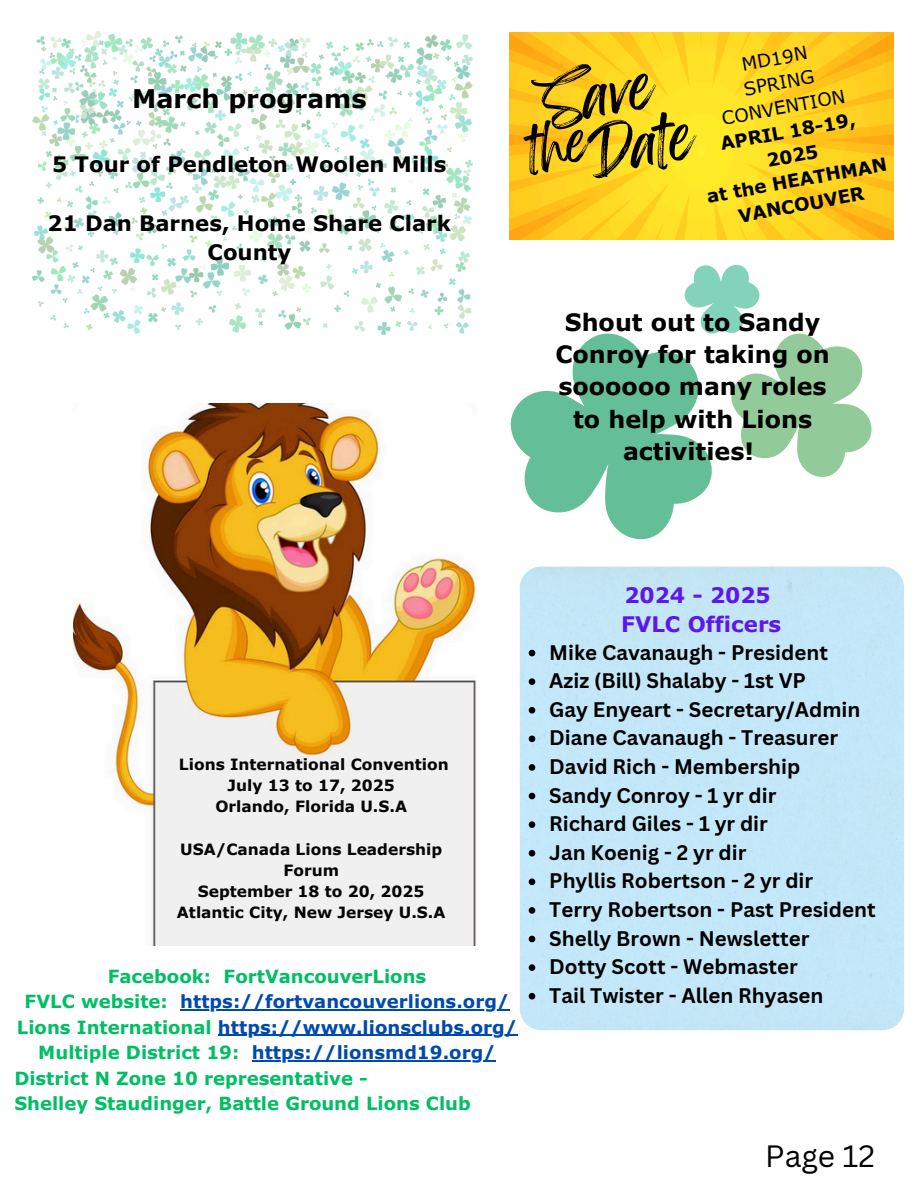
<style>
.page{position:relative;width:918px;height:1188px;background:#fff}
.page>*{position:absolute;margin:0;border:0;box-sizing:border-box;transform-origin:0 0}
.t1{font:54.75px "Feeling Passionate";color:#000}
.t2{font:30px "Canva Sans";color:#000}
.t3{font:700 25.65px "Verdana Pro";color:#000}
.t4{font:700 23.85px/32.4px "Verdana Pro";color:#000;text-align:center}
.t5{font:700 21.3px/29.4px "Verdana Pro";color:#000;text-align:center}
.t6{font:700 21.3px/29px "Verdana Pro";color:#5e17eb}
.t7{font:700 20.55px "Canva Sans";color:#000}
.t8{font:700 18.3px/24.8px "Verdana Pro";color:#000;text-align:center}
.t9{font:18.3px "Verdana Pro";color:#000}
.t10{font:700 18.15px/25px "Verdana Pro";color:#00bf63}
.t11{font:700 18.15px "Verdana Pro";color:#004aad}
.t12{font:700 15.45px/21.1px "Verdana Pro";color:#070404;text-align:center}
.s1{color:#00bf63}
</style>
<div class="page">
<img style="left:73px;top:403px;width:403px;height:543px">
<img style="left:509px;top:33px;width:385px;height:207px">
<img style="left:33px;top:32px;width:440px;height:303px">
<svg style="left:510px;top:333px;width:200px;height:207px;fill:#64bf98"></svg>
<svg style="left:684px;top:264px;width:188px;height:217px"></svg>
<svg style="left:529px;top:650px;width:6px;height:6px"></svg>
<svg style="left:529px;top:678px;width:6px;height:7px"></svg>
<svg style="left:529px;top:707px;width:6px;height:7px"></svg>
<svg style="left:529px;top:736px;width:6px;height:6px"></svg>
<svg style="left:529px;top:764px;width:6px;height:7px"></svg>
<svg style="left:529px;top:793px;width:6px;height:6px"></svg>
<svg style="left:529px;top:821px;width:6px;height:7px"></svg>
<svg style="left:529px;top:850px;width:6px;height:7px"></svg>
<svg style="left:529px;top:879px;width:6px;height:6px"></svg>
<svg style="left:529px;top:907px;width:6px;height:7px"></svg>
<svg style="left:529px;top:936px;width:6px;height:6px"></svg>
<svg style="left:529px;top:964px;width:6px;height:7px"></svg>
<svg style="left:529px;top:993px;width:6px;height:6px"></svg>
<hr style="left:180px;top:1009px;width:329px;height:1px;background:#004aad">
<hr style="left:252px;top:1060px;width:244px;height:1px;background:#004aad">
<hr style="left:218px;top:1035px;width:299px;height:1px;background:#004aad">
<svg style="left:521px;top:117px;width:73px;height:59px"></svg>
<p class="t3" style="left:132px;top:82px;width:236px">March programs</p>
<p class="t5" style="left:52px;top:149px;width:396px">5 Tour of Pendleton Woolen Mills</p>
<p class="t5" style="left:48px;top:208px;width:405px">21 Dan Barnes, Home Share Clark<br>County</p>
<p class="t9" style="left:740px;top:53px;width:68px;rotate:-10deg">MD19N</p>
<p class="t9" style="left:742px;top:77px;width:73px;rotate:-10deg">SPRING</p>
<p class="t1" style="left:535px;top:60px;width:114px;rotate:-10deg">Save</p>
<p class="t9" style="left:720px;top:106px;width:127px;rotate:-10deg">CONVENTION</p>
<p class="t1" style="left:581px;top:110px;width:108px;rotate:-10deg">Date</p>
<p class="t8" style="left:718px;top:130px;width:138px;rotate:-10deg">APRIL 18-19,<br>2025</p>
<p class="t8" style="left:705px;top:183px;width:184px;rotate:-10deg">at the HEATHMAN</p>
<p class="t8" style="left:736px;top:203px;width:129px;rotate:-10deg">VANCOUVER</p>
<p class="t4" style="left:555px;top:305px;width:276px">Shout out to Sandy<br>Conroy for taking on soooooo many roles to help with Lions activities!</p>
<p class="t12" style="left:179px;top:754px;width:271px">Lions International Convention</p>
<h4 class="t12" style="left:228px;top:775px;width:169px">July 13 to 17, 2025</h4>
<h5 class="t12" style="left:215px;top:796px;width:193px">Orlando, Florida U.S.A</h5>
<h5 class="t12" style="left:180px;top:838px;width:264px">USA/Canada Lions Leadership<br>Forum</h5>
<p class="t12" style="left:198px;top:880px;width:228px">September 18 to 20, 2025</p>
<p class="t12" style="left:177px;top:901px;width:270px">Atlantic City, New Jersey U.S.A</p>
<p class="t10" style="left:108px;top:963px;width:320px">Facebook: FortVancouverLions</p>
<p class="t10" style="left:25px;top:988px;width:145px">FVLC website:</p>
<p class="t11" style="left:180px;top:990px;width:331px">https://fortvancouverlions.org/</p>
<p class="t10" style="left:38px;top:1040px;width:203px">Multiple District 19:</p>
<p class="t11" style="left:252px;top:1041px;width:245px">https://lionsmd19.org/</p>
<p class="t11" style="left:17px;top:1015px;width:502px"><span class="s1">Lions International</span> https://www.lionsclubs.org/</p>
<h5 class="t10" style="left:14px;top:1065px;width:458px">District N Zone 10 representative -<br>Shelley Staudinger, Battle Ground Lions Club</h5>
<h1 class="t6" style="left:621px;top:580px;width:162px">2024 - 2025<br>FVLC Officers</h1>
<h1 class="t7" style="left:549px;top:638px;width:280px">Mike Cavanaugh - President</h1>
<h2 class="t7" style="left:549px;top:666px;width:258px">Aziz (Bill) Shalaby - 1st VP</h2>
<p class="t7" style="left:549px;top:695px;width:313px">Gay Enyeart - Secretary/Admin</p>
<p class="t7" style="left:549px;top:723px;width:290px">Diane Cavanaugh - Treasurer</p>
<p class="t7" style="left:549px;top:752px;width:253px">David Rich - Membership</p>
<p class="t7" style="left:549px;top:781px;width:229px">Sandy Conroy - 1 yr dir</p>
<p class="t7" style="left:549px;top:809px;width:220px">Richard Giles - 1 yr dir</p>
<p class="t7" style="left:549px;top:838px;width:199px">Jan Koenig - 2 yr dir</p>
<p class="t7" style="left:549px;top:866px;width:265px">Phyllis Robertson - 2 yr dir</p>
<h4 class="t7" style="left:549px;top:895px;width:328px">Terry Robertson - Past President</h4>
<p class="t7" style="left:549px;top:924px;width:262px">Shelly Brown - Newsletter</p>
<p class="t7" style="left:549px;top:952px;width:250px">Dotty Scott - Webmaster</p>
<p class="t7" style="left:549px;top:981px;width:276px">Tail Twister - Allen Rhyasen</p>
<h2 class="t2" style="left:765px;top:1135px;width:111px">Page 12</h2>
</div>
